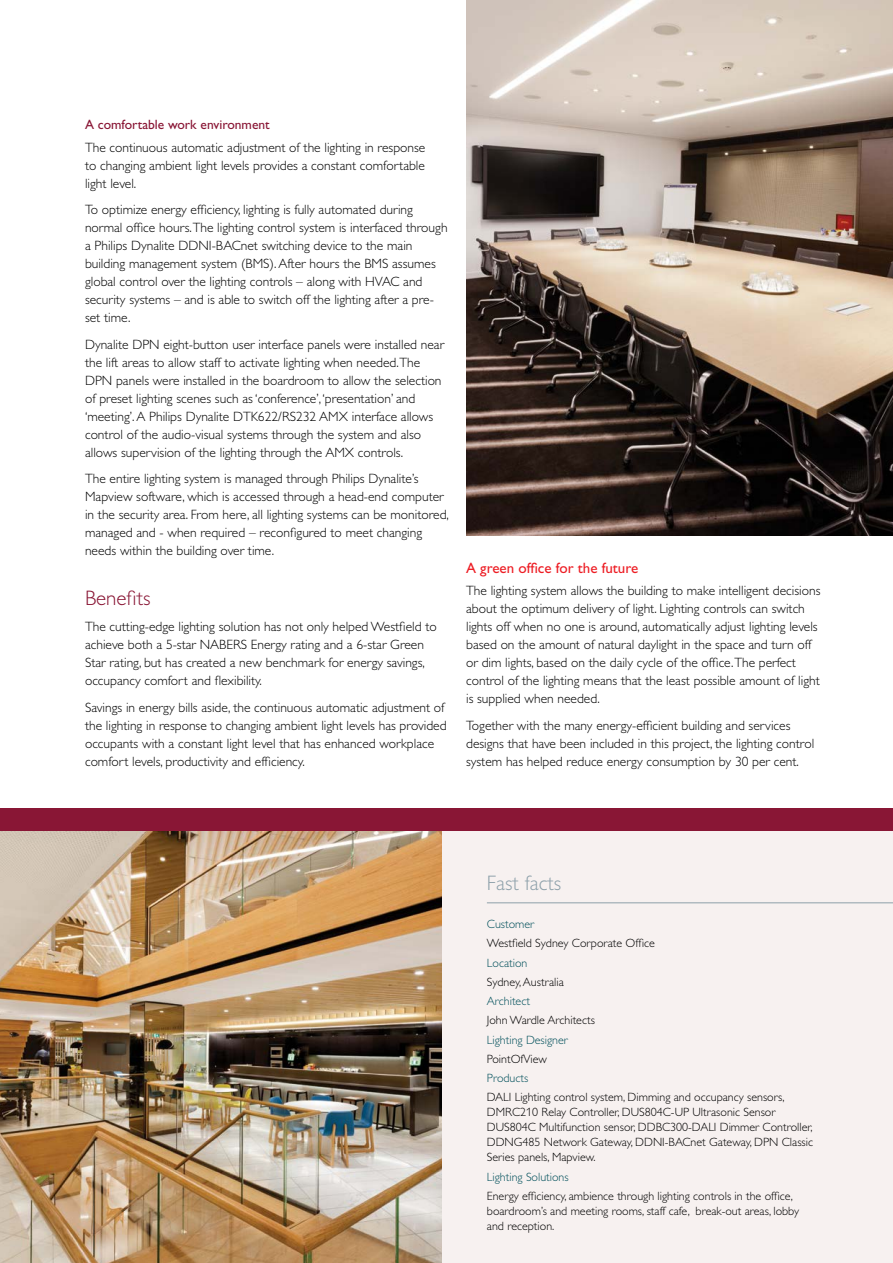
<style>
.page{position:relative;width:893px;height:1263px;background:#fff}
.page>*{position:absolute;margin:0;border:0;box-sizing:border-box;transform-origin:0 0}
.t1{font:300 21px "Gill Alt One";color:#8da0aa}
.t2{font:300 21px "Gill Alt One";color:#891635}
.t3{font:15px "Gill Alt One";color:#ed1d24}
.t4{font:300 13.5px/18px "Gill Alt One";color:#000}
.t5{font:13.5px "Gill Alt One";color:#891635}
.t6{font:300 12px/15px "Gill Alt One";color:#000}
.t7{font:300 12px "Gill Alt One";color:#004f5a}
</style>
<div class="page">
<div style="left:0;top:808px;width:893px;height:23px;background:#891635"></div>
<img style="left:0;top:831px;width:442px;height:432px">
<div style="left:442px;top:831px;width:451px;height:432px;background:#f7f1f0"></div>
<hr style="left:487px;top:902px;width:406px;height:1px;background:#8da0aa">
<img style="left:466px;top:0;width:427px;height:536px">
<p class="t5" style="left:85px;top:117px;width:186px">A comfortable work environment</p>
<p class="t4" style="left:85px;top:138px;width:342px;text-align:justify">The continuous automatic adjustment of the lighting in response to changing ambient light levels provides a constant comfortable light level.</p>
<p class="t4" style="left:85px;top:201px;width:364px">To optimize energy efficiency, lighting is fully automated during normal office hours.The lighting control system is interfaced through a Philips Dynalite DDNI-BACnet switching device to the main building management system (BMS). After hours the BMS assumes global control over the lighting controls – along with HVAC and security systems – and is able to switch off the lighting after a pre&shy;set time.</p>
<p class="t4" style="left:85px;top:335px;width:361px">Dynalite DPN eight-button user interface panels were installed near the lift areas to allow staff to activate lighting when needed.The DPN panels were installed in the boardroom to allow the selection of preset lighting scenes such as ‘conference’, ‘presentation’ and ‘meeting’. A Philips Dynalite DTK622/RS232 AMX interface allows control of the audio-visual systems through the system and also allows supervision of the lighting through the AMX controls.</p>
<p class="t4" style="left:85px;top:470px;width:365px">The entire lighting system is managed through Philips Dynalite’s Mapview software, which is accessed through a head-end computer in the security area. From here, all lighting systems can be monitored, managed and - when required – reconfigured to meet changing needs within the building over time.</p>
<h1 class="t2" style="left:85px;top:586px;width:67px">Benefits</h1>
<p class="t4" style="left:85px;top:618px;width:353px">The cutting-edge lighting solution has not only helped Westfield to achieve both a 5-star NABERS Energy rating and a 6-star Green Star rating, but has created a new benchmark for energy savings, occupancy comfort and flexibility.</p>
<p class="t4" style="left:85px;top:698px;width:363px">Savings in energy bills aside, the continuous automatic adjustment of the lighting in response to changing ambient light levels has provided occupants with a constant light level that has enhanced workplace comfort levels, productivity and efficiency.</p>
<p class="t3" style="left:466px;top:559px;width:174px">A green office for the future</p>
<p class="t4" style="left:466px;top:582px;width:356px">The lighting system allows the building to make intelligent decisions about the optimum delivery of light. Lighting controls can switch lights off when no one is around, automatically adjust lighting levels based on the amount of natural daylight in the space and turn off or dim lights, based on the daily cycle of the office.The perfect control of the lighting means that the least possible amount of light is supplied when needed.</p>
<p class="t4" style="left:466px;top:716px;width:350px">Together with the many energy-efficient building and services designs that have been included in this project, the lighting control system has helped reduce energy consumption by 30 per cent.</p>
<h1 class="t1" style="left:487px;top:871px;width:76px">Fast facts</h1>
<p class="t7" style="left:487px;top:917px;width:49px">Customer</p>
<p class="t6" style="left:487px;top:936px;width:170px">Westfield Sydney Corporate Office</p>
<p class="t7" style="left:487px;top:956px;width:42px">Location</p>
<p class="t6" style="left:487px;top:974px;width:78px">Sydney, Australia</p>
<p class="t7" style="left:487px;top:994px;width:45px">Architect</p>
<p class="t6" style="left:487px;top:1013px;width:110px">John Wardle Architects</p>
<p class="t7" style="left:487px;top:1033px;width:82px">Lighting Designer</p>
<p class="t6" style="left:487px;top:1051px;width:62px">PointOfView</p>
<p class="t7" style="left:487px;top:1071px;width:43px">Products</p>
<p class="t6" style="left:487px;top:1090px;width:328px">DALI Lighting control system, Dimming and occupancy sensors, DMRC210 Relay Controller, DUS804C-UP Ultrasonic Sensor DUS804C Multifunction sensor, DDBC300-DALI Dimmer Controller, DDNG485 Network Gateway, DDNI-BACnet Gateway, DPN Classic Series panels, Mapview.</p>
<p class="t7" style="left:487px;top:1170px;width:83px">Lighting Solutions</p>
<p class="t6" style="left:487px;top:1188px;width:314px">Energy efficiency, ambience through lighting controls in the office, boardroom’s and meeting rooms, staff cafe, break-out areas, lobby and reception.</p>
</div>
